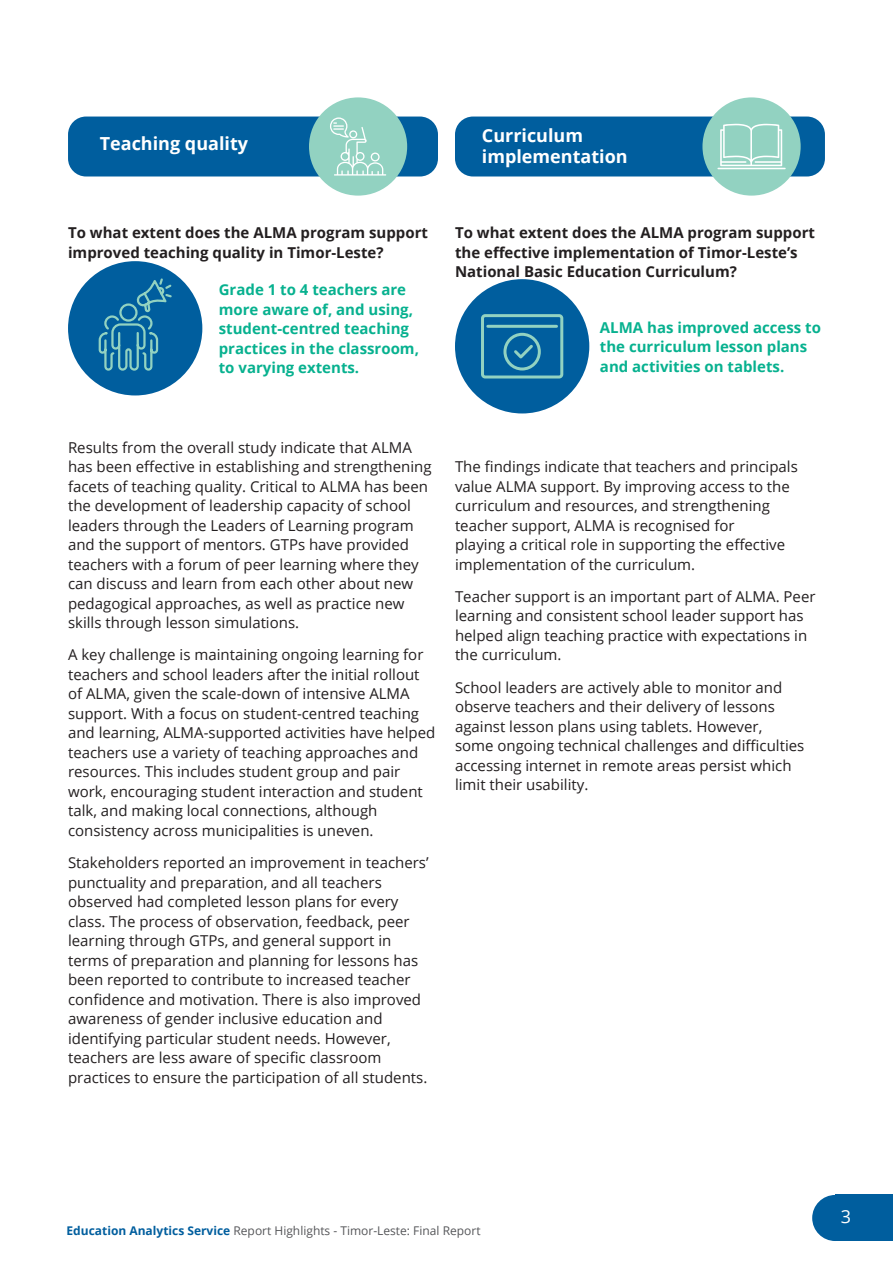
<style>
.page{position:relative;width:893px;height:1263px;background:#fff}
.page>*{position:absolute;margin:0;border:0;box-sizing:border-box;transform-origin:0 0}
.Sub_Header___Blue{font:700 18px/21.6px "Open Sans";color:#fff}
.t1{font:18px "Open Sans";color:#fff}
.Sub_Header___Blue-2{font:15px/19.5px "Open Sans";color:#231f20}
.Sub_Header___Blue-3{font:700 15px/19.5px "Open Sans";color:#231f20}
.Sub_Header___Blue-4{font:700 15px/19.5px "Open Sans";color:#07b18f}
.t2{font:12px "Open Sans";color:#555659}
.s1{font-weight:700;color:#005e9e}
</style>
<div class="page">
<div style="left:812px;top:1195px;width:46px;height:46px;background:#005e9e;border-radius:50%"></div>
<div style="left:835px;top:1195px;width:58px;height:46px;background:#005e9e"></div>
<div style="left:68px;top:117px;width:370px;height:59px;background:#005e9e;border-radius:18px"></div>
<div style="left:309px;top:97px;width:98px;height:99px;background:#92d2c1;border-radius:50%"></div>
<svg style="left:330px;top:117px;width:56px;height:59px"></svg>
<div style="left:455px;top:117px;width:370px;height:59px;background:#005e9e;border-radius:18px"></div>
<div style="left:702px;top:97px;width:99px;height:99px;background:#92d2c1;border-radius:50%"></div>
<svg style="left:720px;top:124px;width:62px;height:42px"></svg>
<hr style="left:717px;top:168px;width:69px;height:1px;background:#fff">
<div style="left:68px;top:261px;width:134px;height:134px;background:#005e9e;border-radius:50%"></div>
<svg style="left:98px;top:278px;width:74px;height:93px"></svg>
<div style="left:455px;top:279px;width:134px;height:134px;background:#005e9e;border-radius:50%"></div>
<svg style="left:481px;top:314px;width:83px;height:65px"></svg>
<p class="Sub_Header___Blue" style="left:100px;top:133px;width:150px">Teaching quality</p>
<p class="Sub_Header___Blue-3" style="left:68px;top:223px;width:362px">To what extent does the ALMA program support improved teaching quality in Timor-Leste?</p>
<p class="Sub_Header___Blue-4" style="left:219px;top:279px;width:202px">Grade 1 to 4 teachers are more aware of, and using, student-centred teaching practices in the classroom, to varying extents.</p>
<p class="Sub_Header___Blue" style="left:482px;top:124px;width:147px">Curriculum implementation</p>
<p class="Sub_Header___Blue-3" style="left:455px;top:223px;width:362px">To what extent does the ALMA program support the effective implementation of Timor-Leste’s<br>National Basic Education Curriculum?</p>
<p class="Sub_Header___Blue-4" style="left:600px;top:317px;width:223px">ALMA has improved access to the curriculum lesson plans and activities on tablets.</p>
<p class="Sub_Header___Blue-2" style="left:68px;top:437px;width:365px">Results from the overall study indicate that ALMA has been effective in establishing and strengthening facets of teaching quality. Critical to ALMA has been the development of leadership capacity of school leaders through the Leaders of Learning program and the support of mentors. GTPs have provided teachers with a forum of peer learning where they can discuss and learn from each other about new pedagogical approaches, as well as practice new skills through lesson simulations.</p>
<p class="Sub_Header___Blue-2" style="left:68px;top:645px;width:369px">A key challenge is maintaining ongoing learning for teachers and school leaders after the initial rollout of ALMA, given the scale-down of intensive ALMA support. With a focus on student-centred teaching and learning, ALMA-supported activities have helped teachers use a variety of teaching approaches and resources. This includes student group and pair work, encouraging student interaction and student talk, and making local connections, although consistency across municipalities is uneven.</p>
<p class="Sub_Header___Blue-2" style="left:68px;top:853px;width:362px">Stakeholders reported an improvement in teachers’ punctuality and preparation, and all teachers observed had completed lesson plans for every class. The process of observation, feedback, peer learning through GTPs, and general support in terms of preparation and planning for lessons has been reported to contribute to increased teacher confidence and motivation. There is also improved awareness of gender inclusive education and identifying particular student needs. However, teachers are less aware of specific classroom practices to ensure the participation of all students.</p>
<p class="Sub_Header___Blue-2" style="left:455px;top:456px;width:344px">The findings indicate that teachers and principals value ALMA support. By improving access to the curriculum and resources, and strengthening teacher support, ALMA is recognised for<br>playing a critical role in supporting the effective implementation of the curriculum.</p>
<p class="Sub_Header___Blue-2" style="left:455px;top:586px;width:362px">Teacher support is an important part of ALMA. Peer learning and consistent school leader support has helped align teaching practice with expectations in the curriculum.</p>
<p class="Sub_Header___Blue-2" style="left:455px;top:677px;width:351px">School leaders are actively able to monitor and observe teachers and their delivery of lessons against lesson plans using tablets. However, some ongoing technical challenges and difficulties accessing internet in remote areas persist which limit their usability.</p>
<p class="t2" style="left:67px;top:1222px;width:415px"><span class="s1">Education Analytics Service</span> Report Highlights - Timor-Leste: Final Report</p>
<p class="t1" style="left:841px;top:1204px;width:12px">3</p>
</div>
